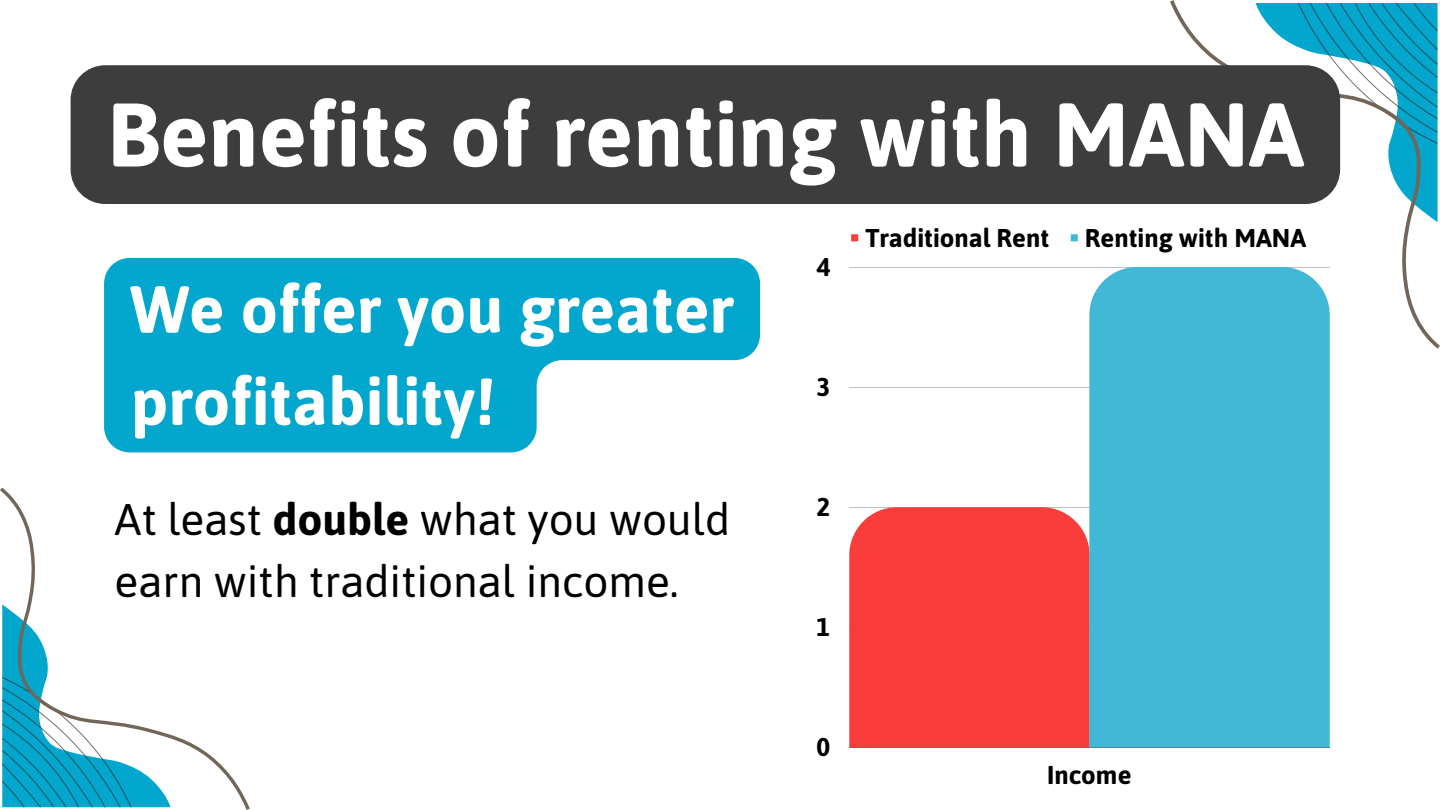
<style>
.page{position:relative;width:1440px;height:810px;background:#fff}
.page>*{position:absolute;margin:0;border:0;box-sizing:border-box;transform-origin:0 0}
.t1{font:700 90px "Asap";color:#fff}
.t2{font:700 66.2px/92.2px "Asap";color:#fff}
.t3{font:44.2px/61.5px "Asap";color:#000}
.t4{font:700 25.7px "Asap";color:#000}
.s1{font-weight:700}
</style>
<div class="page">
<svg style="left:1170px;top:0;width:270px;height:349px"></svg>
<svg style="left:0;top:487px;width:250px;height:323px"></svg>
<div style="left:71px;top:65px;width:1269px;height:139px;background:#3d3d3d;border-radius:35px"></div>
<svg style="left:104px;top:258px;width:656px;height:194px;fill:#03a6cc"></svg>
<div style="left:851px;top:234px;width:7px;height:7px;background:#f93d3a"></div>
<div style="left:1071px;top:234px;width:7px;height:7px;background:#41b8d5"></div>
<hr style="left:849px;top:267px;width:480px;height:1px;background:#000">
<hr style="left:849px;top:387px;width:480px;height:1px;background:#000">
<hr style="left:849px;top:747px;width:480px;height:1px;background:#000">
<div style="left:849px;top:507px;width:240px;height:240px;background:#f93d3a"></div>
<div style="left:1089px;top:267px;width:241px;height:480px;background:#41b8d5"></div>
<p class="t1" style="left:107px;top:82px;width:1199px">Benefits of renting with MANA</p>
<p class="t2" style="left:131px;top:263px;width:605px">We offer you greater profitability!</p>
<p class="t3" style="left:115px;top:489px;width:617px">At least <span class="s1">double</span> what you would earn with traditional income.</p>
<p class="t4" style="left:816px;top:252px;width:15px">4</p>
<p class="t4" style="left:865px;top:223px;width:185px">Traditional Rent</p>
<p class="t4" style="left:1085px;top:223px;width:223px">Renting with MANA</p>
<p class="t4" style="left:816px;top:372px;width:15px">3</p>
<p class="t4" style="left:816px;top:492px;width:15px">2</p>
<p class="t4" style="left:816px;top:612px;width:15px">1</p>
<p class="t4" style="left:816px;top:732px;width:15px">0</p>
<p class="t4" style="left:1047px;top:760px;width:86px">Income</p>
</div>
